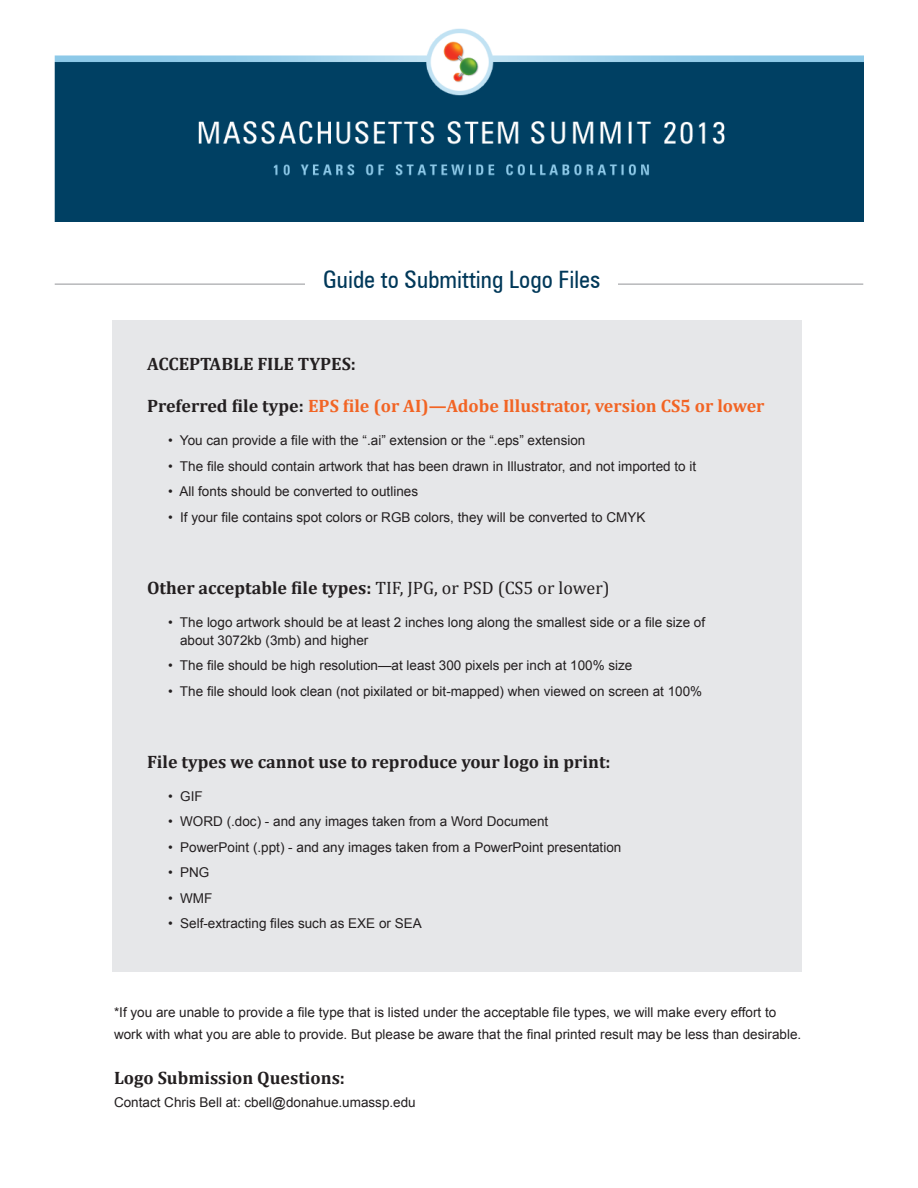
<style>
.page{position:relative;width:918px;height:1188px;background:#fff}
.page>*{position:absolute;margin:0;border:0;box-sizing:border-box;transform-origin:0 0}
.t1{font:condensed 24px "Zurich BT";color:#003859}
.t2{font:700 18px "Cambria";color:#231f20}
.t3{font:700 18px "Cambria";color:#f26424}
.t4{font:13.5px/18px "Arial";color:#231f20}
.s1{color:#231f20}
.s2{font-weight:400}
</style>
<div class="page">
<div style="left:112px;top:321px;width:690px;height:651px;background:#e6e7e9"></div>
<img style="left:55px;top:28px;width:808px;height:193px">
<hr style="left:55px;top:284px;width:808px;height:1px;background:#939598">
<div style="left:305px;top:270px;width:313px;height:31px;background:#fff"></div>
<p class="t1" style="left:323px;top:265px;width:279px">Guide to Submitting Logo Files</p>
<p class="t2" style="left:147px;top:353px;width:210px">ACCEPTABLE FILE TYPES:</p>
<p class="t3" style="left:147px;top:395px;width:619px"><span class="s1">Preferred file type:</span> EPS file (or AI)—Adobe Illustrator, version CS5 or lower</p>
<p class="t4" style="left:168px;top:432px;width:419px">• You can provide a file with the “.ai” extension or the “.eps” extension</p>
<p class="t4" style="left:168px;top:457px;width:530px">• The file should contain artwork that has been drawn in Illustrator, and not imported to it</p>
<p class="t4" style="left:168px;top:483px;width:252px">• All fonts should be converted to outlines</p>
<p class="t4" style="left:168px;top:508px;width:479px">• If your file contains spot colors or RGB colors, they will be converted to CMYK</p>
<p class="t2" style="left:147px;top:577px;width:464px">Other acceptable file types: <span class="s2">TIF, JPG, or PSD (CS5 or lower)</span></p>
<p class="t4" style="left:180px;top:613px;width:527px;text-indent:-12px">• The logo artwork should be at least 2 inches long along the smallest side or a file size of about 3072kb (3mb) and higher</p>
<p class="t4" style="left:168px;top:657px;width:466px">• The file should be high resolution—at least 300 pixels per inch at 100% size</p>
<p class="t4" style="left:168px;top:682px;width:536px">• The file should look clean (not pixilated or bit-mapped) when viewed on screen at 100%</p>
<p class="t2" style="left:147px;top:751px;width:465px">File types we cannot use to reproduce your logo in print:</p>
<p class="t4" style="left:168px;top:787px;width:36px">• GIF</p>
<p class="t4" style="left:168px;top:813px;width:382px">• WORD (.doc) - and any images taken from a Word Document</p>
<p class="t4" style="left:168px;top:838px;width:455px">• PowerPoint (.ppt) - and any images taken from a PowerPoint presentation</p>
<p class="t4" style="left:168px;top:864px;width:43px">• PNG</p>
<p class="t4" style="left:168px;top:889px;width:46px">• WMF</p>
<p class="t4" style="left:168px;top:915px;width:255px">• Self-extracting files such as EXE or SEA</p>
<p class="t4" style="left:114px;top:1001px;width:689px;line-height:22.5px">*If you are unable to provide a file type that is listed under the acceptable file types, we will make every effort to work with what you are able to provide. But please be aware that the final printed result may be less than desirable.</p>
<p class="t2" style="left:114px;top:1067px;width:232px">Logo Submission Questions:</p>
<p class="t4" style="left:114px;top:1093px;width:303px">Contact Chris Bell at: cbell@donahue.umassp.edu</p>
</div>
